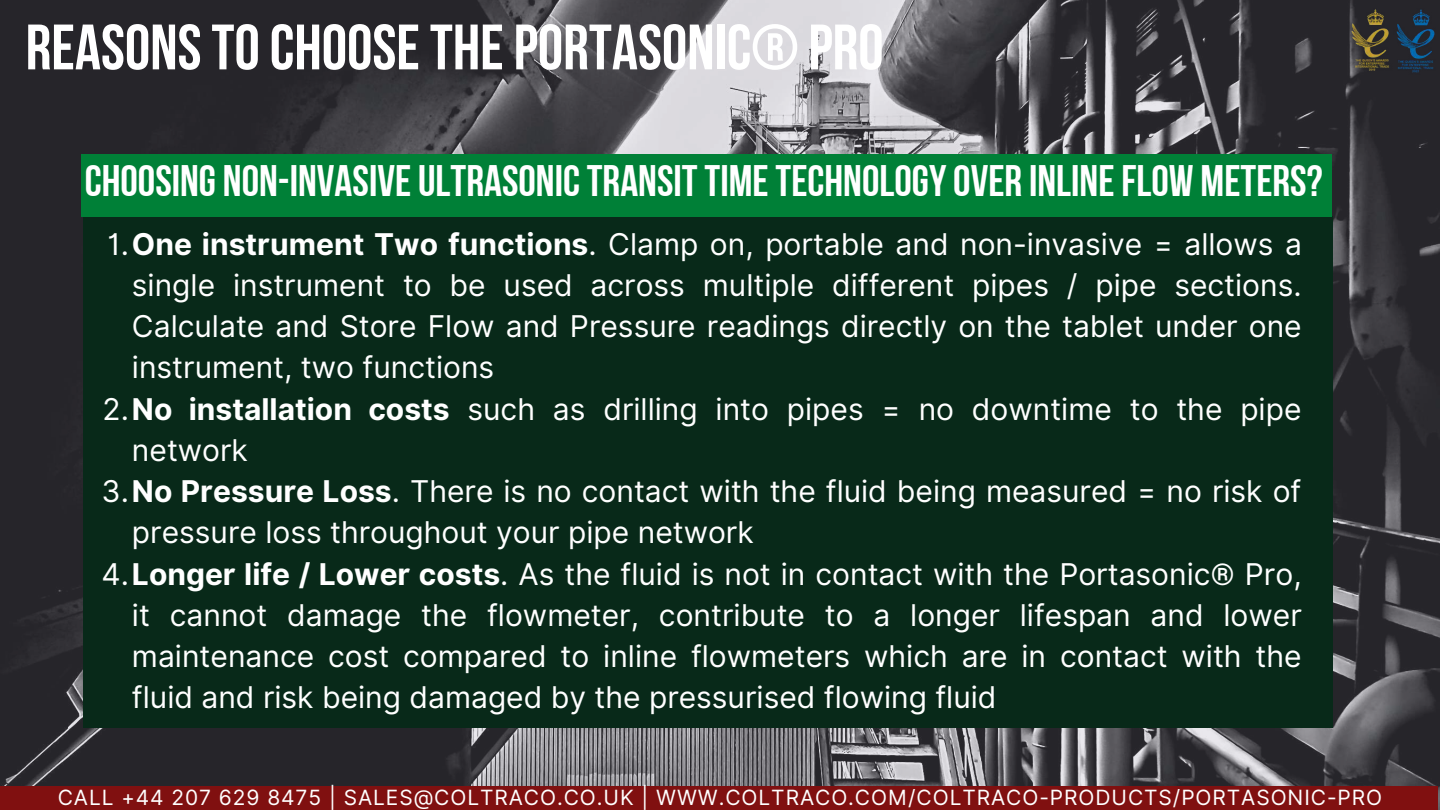
<style>
.page{position:relative;width:1440px;height:810px;background:#fff}
.page>*{position:absolute;margin:0;border:0;box-sizing:border-box;transform-origin:0 0}
.t1{font:64px "Bebas Neue Cyrillic";color:#fff}
.t2{font:44px "Bebas Neue Cyrillic";color:#fff}
.t3{font:30px "Inter";color:#fff}
.t4{font:21px "Inter";letter-spacing:.045em;color:#fff}
.s1{font-weight:700}
</style>
<div class="page">
<img style="left:0;top:0;width:1440px;height:810px">
<img style="left:1350px;top:9px;width:44px;height:63px">
<img style="left:1394px;top:9px;width:44px;height:72px">
<div style="left:83px;top:216px;width:1249px;height:512px;background:#082919"></div>
<div style="left:81px;top:155px;width:1251px;height:61px;background:#008037"></div>
<div style="left:0;top:787px;width:1438px;height:23px;background:#801010"></div>
<h1 class="t1" style="left:26px;top:21px;width:859px">REASONSTOCHOOSETHEPORTASONIC® PRO</h1>
<h2 class="t2" style="left:85px;top:163px;width:1239px">CHOOSING NON-INVASIVEULTRASONICTRANSITTIMETECHNOLOGYOVER INLINEFLOW METERS?</h2>
<p class="t3" style="left:107px;top:226px;width:1196px">1.<span class="s1">One instrument Two functions</span>. Clamp on, portable and non-invasive = allows a</p>
<p class="t3" style="left:132px;top:267px;width:1171px">single instrument to be used across multiple different pipes / pipe sections.</p>
<p class="t3" style="left:132px;top:308px;width:1171px">Calculate and Store Flow and Pressure readings directly on the tablet under one</p>
<p class="t3" style="left:132px;top:350px;width:364px">instrument, two functions</p>
<p class="t3" style="left:103px;top:391px;width:1200px">2.<span class="s1">No installation costs</span> such as drilling into pipes = no downtime to the pipe</p>
<p class="t3" style="left:132px;top:432px;width:117px">network</p>
<p class="t3" style="left:102px;top:473px;width:1201px">3.<span class="s1">No Pressure Loss</span>. There is no contact with the fluid being measured = no risk of</p>
<p class="t3" style="left:132px;top:515px;width:623px">pressure loss throughout your pipe network</p>
<p class="t3" style="left:101px;top:556px;width:1202px">4.<span class="s1">Longer life / Lower costs</span>. As the fluid is not in contact with the Portasonic® Pro,</p>
<p class="t3" style="left:132px;top:597px;width:1171px">it cannot damage the flowmeter, contribute to a longer lifespan and lower</p>
<p class="t3" style="left:132px;top:638px;width:1171px">maintenance cost compared to inline flowmeters which are in contact with the</p>
<p class="t3" style="left:132px;top:680px;width:866px">fluid and risk being damaged by the pressurised flowing fluid</p>
<p class="t4" style="left:58px;top:785px;width:1326px">CALL +44 207 629 8475 | SALES@COLTRACO.CO.UK | WWW.COLTRACO.COM/COLTRACO-PRODUCTS/PORTASONIC-PRO</p>
</div>
